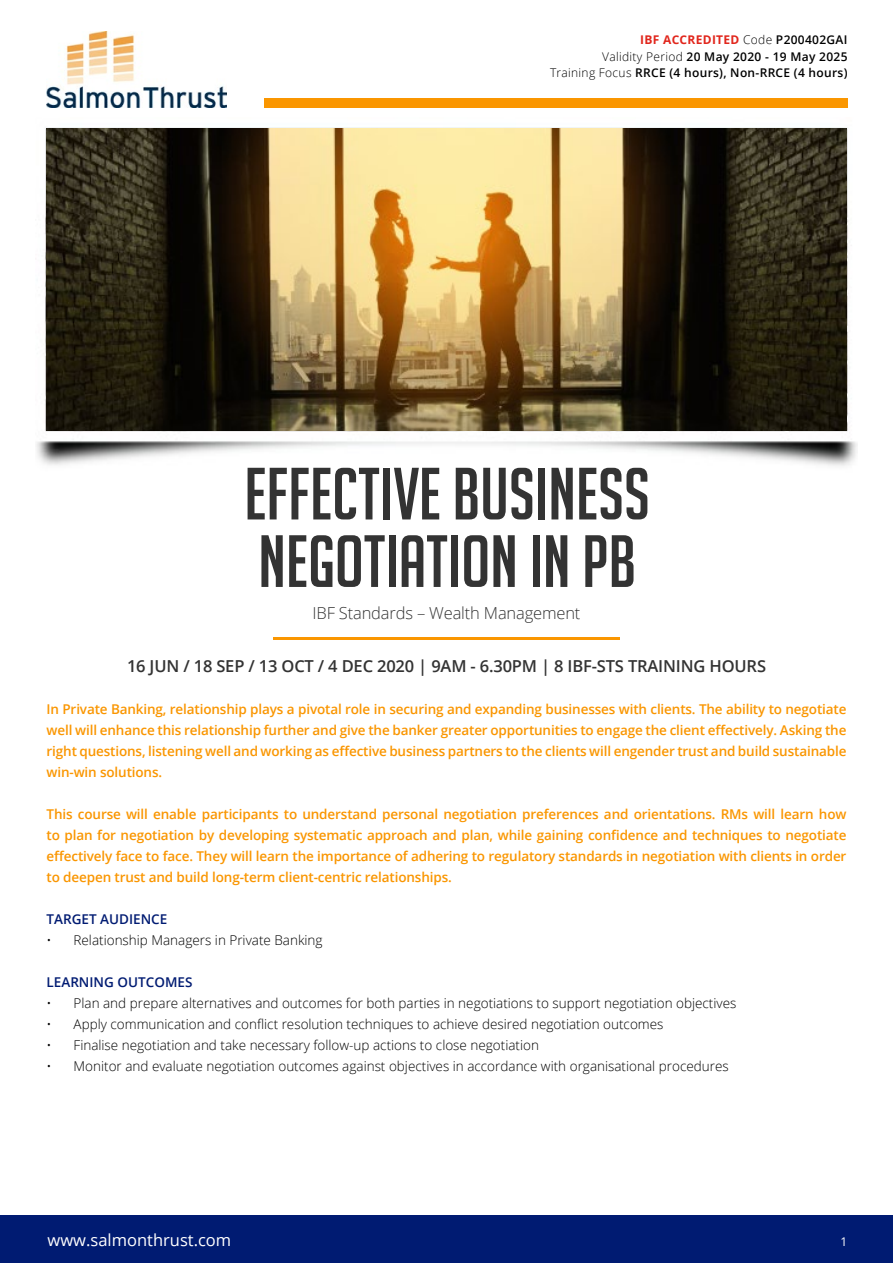
<style>
.page{position:relative;width:893px;height:1263px;background:#fff}
.page>*{position:absolute;margin:0;border:0;box-sizing:border-box;transform-origin:0 0}
.t1{font:72px/67.5px "Big Noodle Titling";color:#333}
.t2{font:600 16.5px "Open Sans";letter-spacing:-.01em;color:#333}
.t3{font:300 16.5px "Open Sans";letter-spacing:-.01em;color:#333}
.t4{font:16.5px "Open Sans";color:#fff}
.t5{font:600 13.5px/21px "Open Sans";letter-spacing:-.01em;color:#fa9600;text-align:justify}
.t6{font:300 13.5px "Open Sans";color:#000}
.t7{font:600 13.5px "Open Sans";color:#001b72}
.t8{font:600 12px/16.5px "Open Sans";letter-spacing:.025em;color:#000;text-align:right}
.t9{font:12px "Open Sans";color:#fff}
.s1{font-weight:700;color:#e1261c}
.s2{font-weight:300}
</style>
<div class="page">
<img style="left:36px;top:127px;width:821px;height:339px">
<img style="left:47px;top:31px;width:180px;height:77px">
<div style="left:264px;top:98px;width:583px;height:10px;background:#fa9600"></div>
<hr style="left:273px;top:638px;width:347px;height:2px;background:#fa9600">
<div style="left:0;top:1216px;width:893px;height:47px;background:#001b72"></div>
<img style="left:47px;top:128px;width:800px;height:303px">
<p class="t8" style="left:550px;top:32px;width:299px"><span class="s1">IBF ACCREDITED</span> <span class="s2">Code</span> P200402GAI<br><span class="s2">Validity Period</span> 20 May 2020 - 19 May 2025<br><span class="s2">Training Focus</span> RRCE (4 hours), Non-RRCE (4 hours)</p>
<h1 class="t1" style="left:244px;top:460px;width:407px">EFFECTIVE BUSINESS<br>NEGOTIATION IN PB</h1>
<p class="t3" style="left:313px;top:601px;width:269px">IBF Standards – Wealth Management</p>
<p class="t2" style="left:127px;top:654px;width:641px">16 JUN / 18 SEP / 13 OCT / 4 DEC 2020 | 9AM - 6.30PM | 8 IBF-STS TRAINING HOURS</p>
<p class="t5" style="left:47px;top:699px;width:801px">In Private Banking, relationship plays a pivotal role in securing and expanding businesses with clients. The ability to negotiate well will enhance this relationship further and give the banker greater opportunities to engage the client effectively. Asking the right questions, listening well and working as effective business partners to the clients will engender trust and build sustainable win-win solutions.</p>
<p class="t5" style="left:47px;top:804px;width:801px">This course will enable participants to understand personal negotiation preferences and orientations. RMs will learn how to plan for negotiation by developing systematic approach and plan, while gaining confidence and techniques to negotiate effectively face to face. They will learn the importance of adhering to regulatory standards in negotiation with clients in order to deepen trust and build long-term client-centric relationships.</p>
<p class="t7" style="left:47px;top:910px;width:122px">TARGET AUDIENCE</p>
<p class="t6" style="left:47px;top:931px;width:278px">• Relationship Managers in Private Banking</p>
<p class="t7" style="left:47px;top:973px;width:147px">LEARNING OUTCOMES</p>
<p class="t6" style="left:47px;top:994px;width:691px">• Plan and prepare alternatives and outcomes for both parties in negotiations to support negotiation objectives</p>
<p class="t6" style="left:47px;top:1015px;width:618px">• Apply communication and conflict resolution techniques to achieve desired negotiation outcomes</p>
<p class="t6" style="left:47px;top:1036px;width:494px">• Finalise negotiation and take necessary follow-up actions to close negotiation</p>
<p class="t6" style="left:47px;top:1057px;width:684px">• Monitor and evaluate negotiation outcomes against objectives in accordance with organisational procedures</p>
<p class="t4" style="left:48px;top:1228px;width:185px">www.salmonthrust.com</p>
<p class="t9" style="left:841px;top:1233px;width:8px">1</p>
</div>
